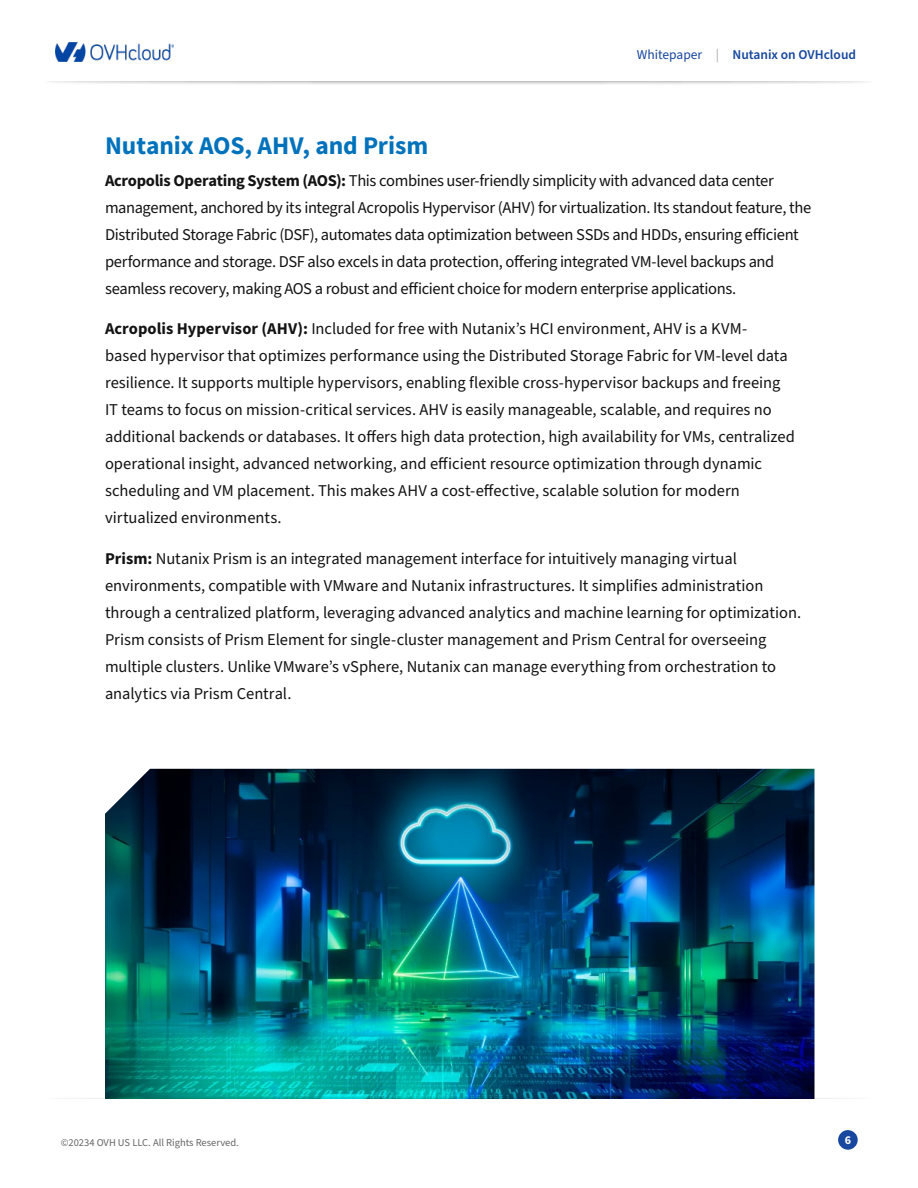
<style>
.page{position:relative;width:918px;height:1188px;background:#fff}
.page>*{position:absolute;margin:0;border:0;box-sizing:border-box;transform-origin:0 0}
.t1{font:700 25.5px "Source Sans Pro";color:#0072bc}
.t2{font:16.5px/27px "Source Sans Pro";letter-spacing:-.005em;color:#131313}
.t3{font:16.5px/27px "Source Sans Pro";letter-spacing:-.025em;color:#131313}
.t4{font:600 13.5px "Source Sans Pro";color:#17479e}
.t5{font:700 12px "Source Sans Pro";color:#fff}
.t6{font:10.5px "Source Sans Pro";color:#666}
.s1{font-weight:400}
.s2{font-weight:400;color:#a7a7a7}
.s3{font-weight:700}
</style>
<div class="page">
<div style="left:838px;top:1130px;width:20px;height:20px;background:#17479e;border-radius:50%"></div>
<img style="left:105px;top:769px;width:709px;height:326px">
<div style="left:42px;top:70px;width:835px;height:16px;background:#000;opacity:.75"></div>
<div style="left:20px;top:70px;width:879px;height:11px;background:#fff"></div>
<div style="left:42px;top:1095px;width:835px;height:16px;background:#000;opacity:.75"></div>
<div style="left:20px;top:1100px;width:879px;height:11px;background:#fff"></div>
<img style="left:56px;top:43px;width:118px;height:18px">
<p class="t4" style="left:637px;top:45px;width:221px"><span class="s1">Whitepaper</span> <span class="s2">|</span> Nutanix on OVHcloud</p>
<h1 class="t1" style="left:105px;top:128px;width:325px">Nutanix AOS, AHV, and Prism</h1>
<p class="t3" style="left:105px;top:167px;width:708px"><span class="s3">Acropolis Operating System (AOS):</span> This combines user-friendly simplicity with advanced data center management, anchored by its integral Acropolis Hypervisor (AHV) for virtualization. Its standout feature, the Distributed Storage Fabric (DSF), automates data optimization between SSDs and HDDs, ensuring efficient performance and storage. DSF also excels in data protection, offering integrated VM-level backups and seamless recovery, making AOS a robust and efficient choice for modern enterprise applications.</p>
<p class="t2" style="left:105px;top:316px;width:691px"><span class="s3">Acropolis Hypervisor (AHV):</span> Included for free with Nutanix’s HCI environment, AHV is a KVM-<br>based hypervisor that optimizes performance using the Distributed Storage Fabric for VM-level data resilience. It supports multiple hypervisors, enabling flexible cross-hypervisor backups and freeing IT teams to focus on mission-critical services. AHV is easily manageable, scalable, and requires no additional backends or databases. It offers high data protection, high availability for VMs, centralized operational insight, advanced networking, and efficient resource optimization through dynamic scheduling and VM placement. This makes AHV a cost-effective, scalable solution for modern virtualized environments.</p>
<p class="t2" style="left:105px;top:545px;width:698px"><span class="s3">Prism:</span> Nutanix Prism is an integrated management interface for intuitively managing virtual environments, compatible with VMware and Nutanix infrastructures. It simplifies administration through a centralized platform, leveraging advanced analytics and machine learning for optimization.<br>Prism consists of Prism Element for single-cluster management and Prism Central for overseeing multiple clusters. Unlike VMware’s vSphere, Nutanix can manage everything from orchestration to analytics via Prism Central.</p>
<p class="t6" style="left:61px;top:1136px;width:180px">©20234 OVH US LLC. All Rights Reserved.</p>
<p class="t5" style="left:845px;top:1132px;width:8px">6</p>
</div>
